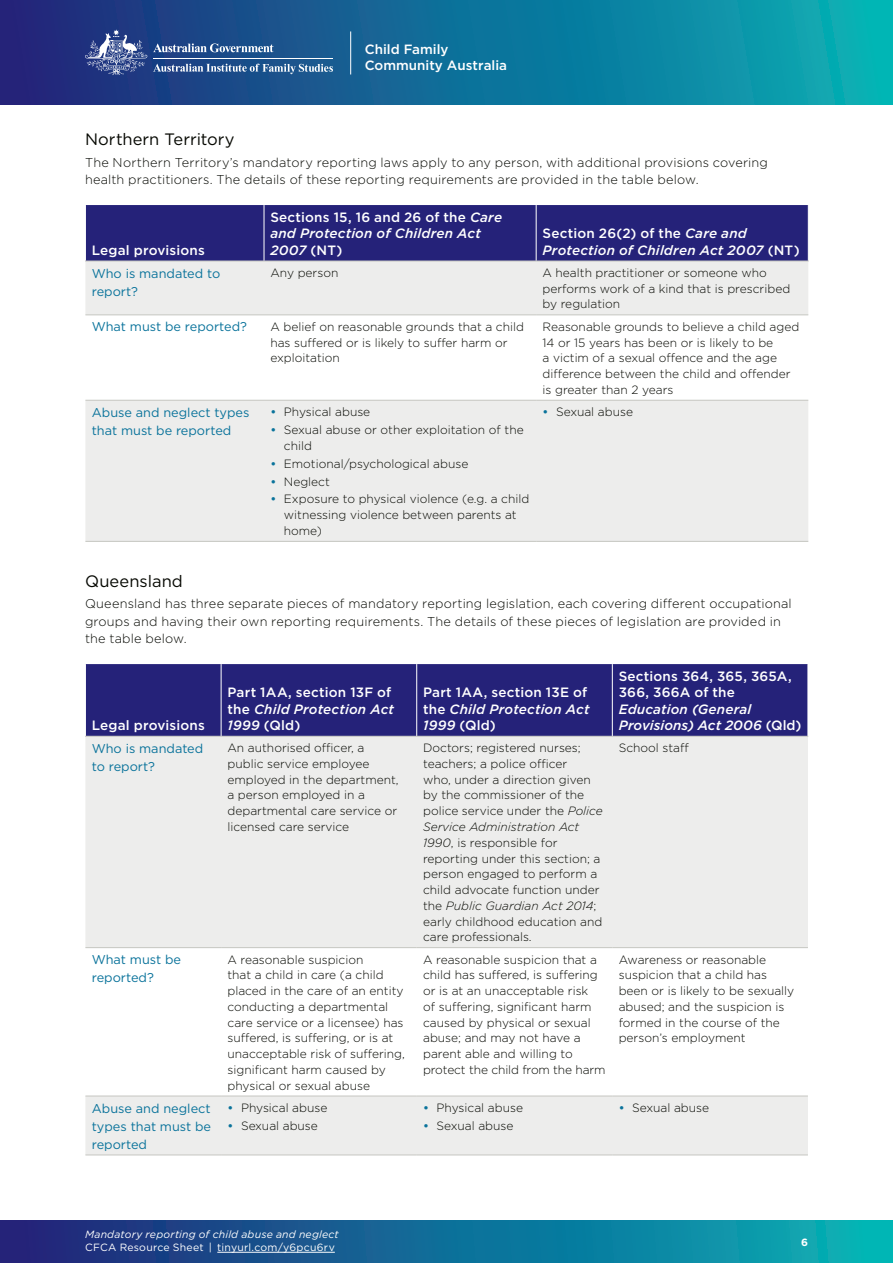
<style>
.page{position:relative;width:893px;height:1263px;background:#fff}
.page>*{position:absolute;margin:0;border:0;box-sizing:border-box;transform-origin:0 0}
.Heading_3{font:16.5px "Gotham";letter-spacing:.005em;color:#060802}
.Table_Col_Head_Left{font:500 13.5px/16.2px "Gotham";letter-spacing:.015em;color:#fff}
.Table_Col_Head_Left-2{font:italic 500 13.5px/16.2px "Gotham";letter-spacing:.015em;color:#fff}
.t1{font:500 13.35px/15.1px "Gotham";color:#fff}
.Body_Text{font:300 12.75px/17.2px "Gotham";letter-spacing:.01em;color:#060802}
.Table_Heading{font:12.75px/18px "Gotham";color:#0a739b}
.Table_Text{font:300 12px/15.8px "Gotham";color:#060802}
.t2{font:italic 10.5px "Gotham";letter-spacing:.02em;color:#fff}
.t3{font:10.5px "Gotham";letter-spacing:.02em;color:#fff}
.t4{font:700 10.5px "Gotham";color:#fff}
.s1{font-style:normal}
.s2{font-weight:500;color:#0a739b}
.s3{font-style:italic}
</style>
<div class="page">
<div style="left:0;top:0;width:893px;height:104px;background:linear-gradient(to right,#212579,#04b1b5)"></div>
<svg style="left:153px;top:43px;width:120px;height:9px"></svg>
<svg style="left:85px;top:29px;width:62px;height:46px"></svg>
<hr style="left:153px;top:58px;width:180px;height:1px;background:#fff">
<svg style="left:153px;top:64px;width:180px;height:10px"></svg>
<hr style="left:350px;top:31px;width:1px;height:43px;background:#fff">
<div style="left:0;top:1220px;width:893px;height:43px;background:linear-gradient(to right,#212379,#04b4b6)"></div>
<hr style="left:217px;top:1252px;width:118px;height:1px;background:#fff">
<div style="left:86px;top:205px;width:722px;height:56px;background:#252279"></div>
<svg style="left:85px;top:262px;width:723px;height:279px;fill:#ededec"></svg>
<hr style="left:264px;top:205px;width:1px;height:56px;background:#fff">
<hr style="left:536px;top:205px;width:1px;height:56px;background:#fff">
<hr style="left:85px;top:315px;width:179px;height:1px;background:#c5c6c1">
<hr style="left:264px;top:315px;width:272px;height:1px;background:#c5c6c1">
<hr style="left:536px;top:315px;width:272px;height:1px;background:#c5c6c1">
<hr style="left:85px;top:400px;width:179px;height:1px;background:#c5c6c1">
<hr style="left:264px;top:400px;width:272px;height:1px;background:#c5c6c1">
<hr style="left:536px;top:400px;width:272px;height:1px;background:#c5c6c1">
<hr style="left:85px;top:261px;width:179px;height:1px;background:#c5c6c1">
<hr style="left:264px;top:261px;width:272px;height:1px;background:#c5c6c1">
<hr style="left:536px;top:261px;width:273px;height:1px;background:#c5c6c1">
<hr style="left:85px;top:541px;width:179px;height:1px;background:#c5c6c1">
<hr style="left:264px;top:541px;width:272px;height:1px;background:#c5c6c1">
<hr style="left:536px;top:541px;width:272px;height:1px;background:#c5c6c1">
<div style="left:86px;top:664px;width:721px;height:72px;background:#252279"></div>
<svg style="left:85px;top:737px;width:723px;height:418px;fill:#ededec"></svg>
<hr style="left:221px;top:664px;width:1px;height:72px;background:#fff">
<hr style="left:416px;top:664px;width:1px;height:72px;background:#fff">
<hr style="left:612px;top:664px;width:1px;height:72px;background:#fff">
<hr style="left:85px;top:947px;width:136px;height:1px;background:#c5c6c1">
<hr style="left:221px;top:947px;width:196px;height:1px;background:#c5c6c1">
<hr style="left:417px;top:947px;width:195px;height:1px;background:#c5c6c1">
<hr style="left:612px;top:947px;width:196px;height:1px;background:#c5c6c1">
<hr style="left:85px;top:1096px;width:136px;height:1px;background:#c5c6c1">
<hr style="left:221px;top:1096px;width:196px;height:1px;background:#c5c6c1">
<hr style="left:417px;top:1096px;width:195px;height:1px;background:#c5c6c1">
<hr style="left:612px;top:1096px;width:196px;height:1px;background:#c5c6c1">
<hr style="left:85px;top:736px;width:136px;height:1px;background:#c5c6c1">
<hr style="left:221px;top:736px;width:196px;height:1px;background:#c5c6c1">
<hr style="left:417px;top:736px;width:195px;height:1px;background:#c5c6c1">
<hr style="left:612px;top:736px;width:196px;height:1px;background:#c5c6c1">
<hr style="left:85px;top:1155px;width:136px;height:1px;background:#c5c6c1">
<hr style="left:221px;top:1155px;width:196px;height:1px;background:#c5c6c1">
<hr style="left:417px;top:1155px;width:195px;height:1px;background:#c5c6c1">
<hr style="left:612px;top:1155px;width:196px;height:1px;background:#c5c6c1">
<p class="t1" style="left:365px;top:42px;width:144px">Child Family<br>Community Australia</p>
<h4 class="Heading_3" style="left:85px;top:129px;width:151px">Northern Territory</h4>
<p class="Body_Text" style="left:85px;top:153px;width:684px">The Northern Territory’s mandatory reporting laws apply to any person, with additional provisions covering health practitioners. The details of these reporting requirements are provided in the table below.</p>
<p class="Table_Col_Head_Left" style="left:92px;top:242px;width:115px">Legal provisions</p>
<p class="Table_Col_Head_Left-2" style="left:270px;top:209px;width:233px"><span class="s1">Sections 15, 16 and 26 of the</span> Care and Protection of Children Act<br>2007 <span class="s1">(NT)</span></p>
<p class="Table_Col_Head_Left-2" style="left:543px;top:225px;width:259px"><span class="s1">Section 26(2) of the</span> Care and<br>Protection of Children Act 2007 <span class="s1">(NT)</span></p>
<p class="Table_Heading" style="left:92px;top:264px;width:130px">Who is mandated to report?</p>
<p class="Table_Text" style="left:270px;top:265px;width:70px">Any person</p>
<p class="Table_Text" style="left:543px;top:265px;width:249px">A health practitioner or someone who performs work of a kind that is prescribed by regulation</p>
<p class="Table_Heading" style="left:92px;top:318px;width:157px">What must be reported?</p>
<p class="Table_Text" style="left:270px;top:318px;width:255px">A belief on reasonable grounds that a child has suffered or is likely to suffer harm or exploitation</p>
<p class="Table_Text" style="left:543px;top:318px;width:258px">Reasonable grounds to believe a child aged 14 or 15 years has been or is likely to be<br>a victim of a sexual offence and the age difference between the child and offender is greater than 2 years</p>
<p class="Table_Heading" style="left:92px;top:403px;width:159px">Abuse and neglect types that must be reported</p>
<p class="Table_Text" style="left:270px;top:404px;width:101px"><span class="s2">•</span> Physical abuse</p>
<p class="Table_Text" style="left:543px;top:404px;width:92px"><span class="s2">•</span> Sexual abuse</p>
<p class="Table_Text" style="left:284px;top:422px;width:241px;text-indent:-14px"><span class="s2">•</span> Sexual abuse or other exploitation of the child</p>
<p class="Table_Text" style="left:270px;top:455px;width:200px"><span class="s2">•</span> Emotional/psychological abuse</p>
<p class="Table_Text" style="left:270px;top:473px;width:61px"><span class="s2">•</span> Neglect</p>
<p class="Table_Text" style="left:284px;top:491px;width:247px;text-indent:-14px"><span class="s2">•</span> Exposure to physical violence (e.g. a child witnessing violence between parents at home)</p>
<h4 class="Heading_3" style="left:85px;top:570px;width:99px">Queensland</h4>
<p class="Body_Text" style="left:85px;top:595px;width:708px">Queensland has three separate pieces of mandatory reporting legislation, each covering different occupational groups and having their own reporting requirements. The details of these pieces of legislation are provided in the table below.</p>
<p class="Table_Col_Head_Left" style="left:92px;top:717px;width:115px">Legal provisions</p>
<p class="Table_Col_Head_Left" style="left:227px;top:684px;width:168px">Part 1AA, section 13F of the <span class="s3">Child Protection Act<br>1999</span> (Qld)</p>
<p class="Table_Col_Head_Left" style="left:423px;top:684px;width:168px">Part 1AA, section 13E of the <span class="s3">Child Protection Act<br>1999</span> (Qld)</p>
<p class="Table_Col_Head_Left" style="left:619px;top:668px;width:184px">Sections 364, 365, 365A,<br>366, 366A of the<br><span class="s3">Education (General<br>Provisions) Act 2006</span> (Qld)</p>
<p class="Table_Heading" style="left:92px;top:739px;width:113px">Who is mandated to report?</p>
<p class="Table_Text" style="left:227px;top:740px;width:173px">An authorised officer, a public service employee employed in the department, a person employed in a departmental care service or licensed care service</p>
<p class="Table_Text" style="left:423px;top:740px;width:181px">Doctors; registered nurses; teachers; a police officer<br>who, under a direction given by the commissioner of the police service under the <span class="s3">Police<br>Service Administration Act<br>1990</span>, is responsible for reporting under this section; a person engaged to perform a child advocate function under the <span class="s3">Public Guardian Act 2014</span>; early childhood education and care professionals.</p>
<p class="Table_Text" style="left:619px;top:740px;width:72px">School staff</p>
<p class="Table_Heading" style="left:92px;top:950px;width:91px">What must be reported?</p>
<p class="Table_Text" style="left:227px;top:951px;width:179px">A reasonable suspicion<br>that a child in care (a child placed in the care of an entity conducting a departmental care service or a licensee) has suffered, is suffering, or is at unacceptable risk of suffering, significant harm caused by physical or sexual abuse</p>
<p class="Table_Text" style="left:423px;top:951px;width:184px">A reasonable suspicion that a child has suffered, is suffering or is at an unacceptable risk<br>of suffering, significant harm caused by physical or sexual abuse; and may not have a parent able and willing to protect the child from the harm</p>
<p class="Table_Text" style="left:619px;top:951px;width:177px">Awareness or reasonable suspicion that a child has been or is likely to be sexually abused; and the suspicion is formed in the course of the person’s employment</p>
<p class="Table_Heading" style="left:92px;top:1099px;width:121px;text-align:justify">Abuse and neglect types that must be reported</p>
<p class="Table_Text" style="left:227px;top:1099px;width:101px"><span class="s2">•</span> Physical abuse</p>
<p class="Table_Text" style="left:423px;top:1099px;width:101px"><span class="s2">•</span> Physical abuse</p>
<p class="Table_Text" style="left:423px;top:1117px;width:92px"><span class="s2">•</span> Sexual abuse</p>
<p class="Table_Text" style="left:619px;top:1099px;width:92px"><span class="s2">•</span> Sexual abuse</p>
<p class="Table_Text" style="left:227px;top:1117px;width:92px"><span class="s2">•</span> Sexual abuse</p>
<p class="t2" style="left:85px;top:1227px;width:255px">Mandatory reporting of child abuse and neglect</p>
<p class="t3" style="left:85px;top:1241px;width:251px">CFCA Resource Sheet | tinyurl.com/y6pcu6rv</p>
<p class="t4" style="left:801px;top:1235px;width:8px">6</p>
</div>
